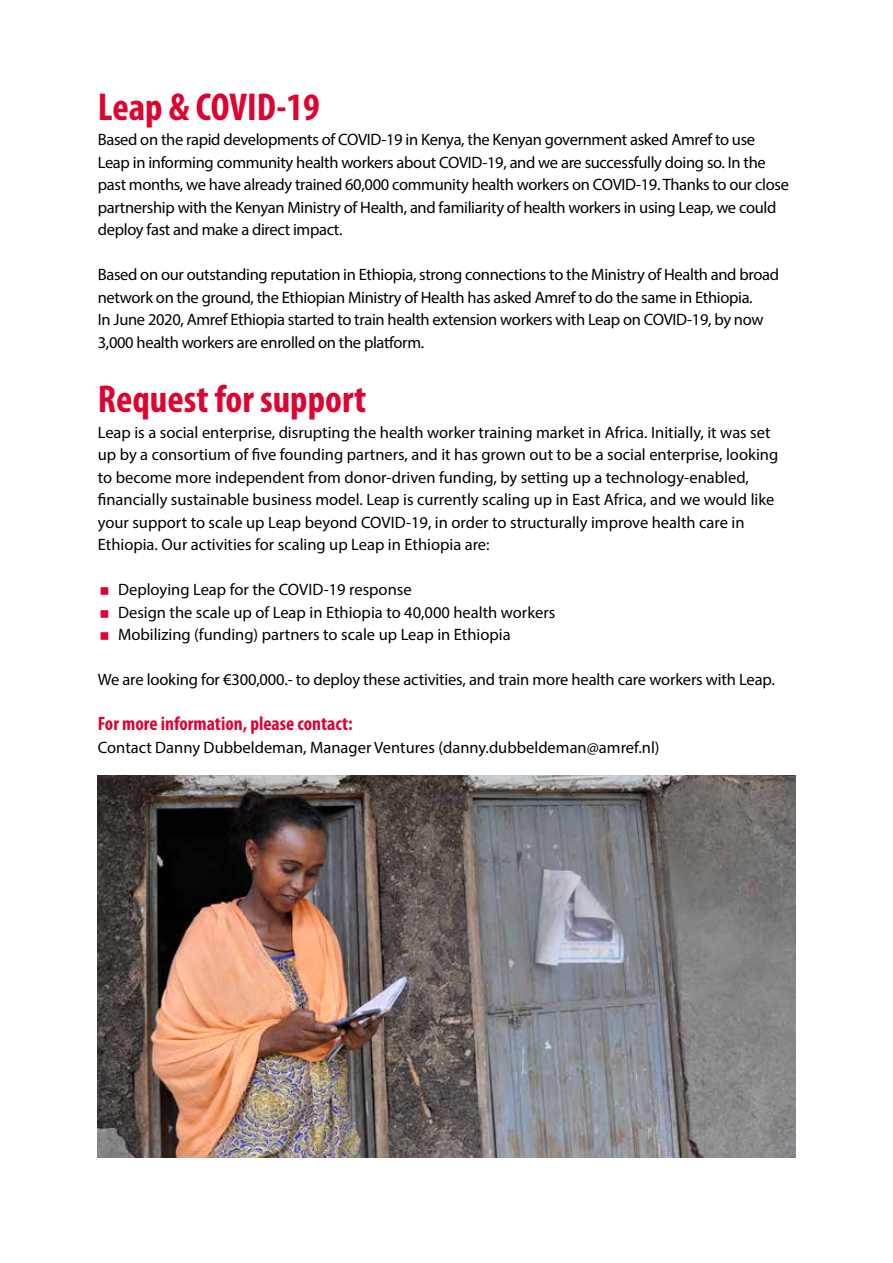
<style>
.page{position:relative;width:893px;height:1263px;background:#fff}
.page>*{position:absolute;margin:0;border:0;box-sizing:border-box;transform-origin:0 0}
.t1{font:700 condensed 39px "Myriad Pro";color:#dd0432}
.t2{font:700 condensed 19.5px "Myriad Pro";color:#dd0432}
.t3{font:16.5px/22.5px "Myriad Pro";letter-spacing:-.01em;color:#000}
</style>
<div class="page">
<img style="left:98px;top:775px;width:697px;height:383px">
<h1 class="t1" style="left:98px;top:82px;width:224px">Leap &amp; COVID-19</h1>
<p class="t3" style="left:98px;top:128px;width:693px">Based on the rapid developments of COVID-19 in Kenya, the Kenyan government asked Amref to use Leap in informing community health workers about COVID-19, and we are successfully doing so. In the past months, we have already trained 60,000 community health workers on COVID-19. Thanks to our close partnership with the Kenyan Ministry of Health, and familiarity of health workers in using Leap, we could deploy fast and make a direct impact.</p>
<p class="t3" style="left:98px;top:263px;width:683px">Based on our outstanding reputation in Ethiopia, strong connections to the Ministry of Health and broad network on the ground, the Ethiopian Ministry of Health has asked Amref to do the same in Ethiopia.<br>In June 2020, Amref Ethiopia started to train health extension workers with Leap on COVID-19, by now 3,000 health workers are enrolled on the platform.</p>
<h1 class="t1" style="left:98px;top:375px;width:270px">Request for support</h1>
<p class="t3" style="left:98px;top:421px;width:682px">Leap is a social enterprise, disrupting the health worker training market in Africa. Initially, it was set up by a consortium of five founding partners, and it has grown out to be a social enterprise, looking to become more independent from donor-driven funding, by setting up a technology-enabled, financially sustainable business model. Leap is currently scaling up in East Africa, and we would like your support to scale up Leap beyond COVID-19, in order to structurally improve health care in Ethiopia. Our activities for scaling up Leap in Ethiopia are:</p>
<p class="t3" style="left:118px;top:578px;width:439px">Deploying Leap for the COVID-19 response<br>Design the scale up of Leap in Ethiopia to 40,000 health workers<br>Mobilizing (funding) partners to scale up Leap in Ethiopia</p>
<p class="t3" style="left:98px;top:668px;width:678px">We are looking for €300,000.- to deploy these activities, and train more health care workers with Leap.</p>
<p class="t2" style="left:98px;top:712px;width:256px">For more information, please contact:</p>
<p class="t3" style="left:98px;top:736px;width:563px">Contact Danny Dubbeldeman, Manager Ventures (danny.dubbeldeman@amref.nl)</p>
</div>
